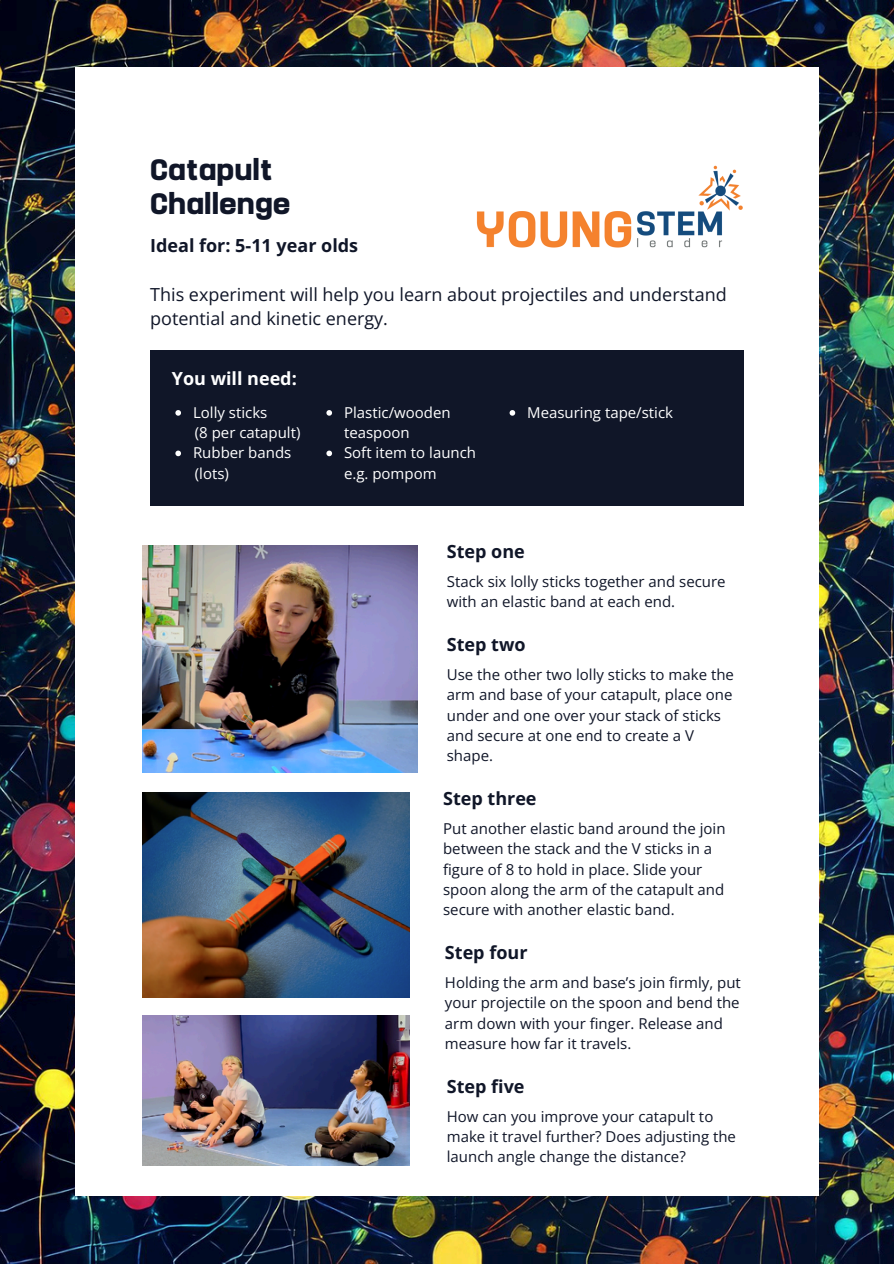
<style>
.page{position:relative;width:894px;height:1264px;background:#fff}
.page>*{position:absolute;margin:0;border:0;box-sizing:border-box;transform-origin:0 0}
.t1{font:700 29.4px/33.8px "Yoshida Sans";color:#101628}
.t2{font:18px/24.8px "Open Sans";color:#101628}
.t3{font:700 18px "Open Sans";color:#101628}
.t4{font:700 18px "Open Sans";color:#fff}
.t5{font:15px/20.2px "Open Sans";color:#101628}
.t6{font:15px/20.2px "Open Sans";color:#fff}
</style>
<div class="page">
<img style="left:0;top:0;width:893px;height:1263px">
<div style="left:75px;top:68px;width:743px;height:1127px;background:#fff"></div>
<img style="left:476px;top:165px;width:267px;height:83px">
<div style="left:150px;top:350px;width:593px;height:156px;background:#101628"></div>
<img style="left:143px;top:792px;width:266px;height:205px">
<img style="left:143px;top:1015px;width:266px;height:150px">
<img style="left:143px;top:545px;width:274px;height:227px">
<svg style="left:175px;top:410px;width:6px;height:5px"></svg>
<svg style="left:175px;top:450px;width:6px;height:6px"></svg>
<svg style="left:326px;top:410px;width:6px;height:5px"></svg>
<svg style="left:326px;top:450px;width:6px;height:6px"></svg>
<svg style="left:509px;top:410px;width:6px;height:5px"></svg>
<h2 class="t1" style="left:150px;top:151px;width:142px">Catapult<br>Challenge</h2>
<p class="t3" style="left:150px;top:233px;width:209px">Ideal for: 5-11 year olds</p>
<p class="t2" style="left:150px;top:281px;width:578px">This experiment will help you learn about projectiles and understand potential and kinetic energy.</p>
<p class="t4" style="left:172px;top:366px;width:126px">You will need:</p>
<p class="t6" style="left:193px;top:402px;width:76px">Lolly sticks</p>
<h2 class="t6" style="left:195px;top:422px;width:107px">(8 per catapult)</h2>
<p class="t6" style="left:193px;top:442px;width:100px">Rubber bands</p>
<h2 class="t6" style="left:195px;top:463px;width:36px">(lots)</h2>
<p class="t6" style="left:344px;top:402px;width:108px">Plastic/wooden teaspoon</p>
<h2 class="t6" style="left:344px;top:442px;width:133px">Soft item to launch e.g. pompom</h2>
<p class="t6" style="left:527px;top:402px;width:147px">Measuring tape/stick</p>
<p class="t3" style="left:446px;top:538px;width:79px">Step one</p>
<p class="t5" style="left:446px;top:571px;width:280px">Stack six lolly sticks together and secure with an elastic band at each end.</p>
<p class="t3" style="left:446px;top:631px;width:80px">Step two</p>
<p class="t5" style="left:446px;top:664px;width:288px">Use the other two lolly sticks to make the arm and base of your catapult, place one under and one over your stack of sticks and secure at one end to create a V shape.</p>
<p class="t3" style="left:443px;top:785px;width:95px">Step three</p>
<p class="t5" style="left:443px;top:818px;width:284px">Put another elastic band around the join between the stack and the V sticks in a figure of 8 to hold in place. Slide your spoon along the arm of the catapult and secure with another elastic band.</p>
<p class="t3" style="left:445px;top:939px;width:84px">Step four</p>
<h2 class="t5" style="left:445px;top:972px;width:297px">Holding the arm and base’s join firmly, put your projectile on the spoon and bend the arm down with your finger. Release and measure how far it travels.</h2>
<p class="t3" style="left:446px;top:1073px;width:79px">Step five</p>
<h2 class="t5" style="left:446px;top:1105px;width:290px">How can you improve your catapult to make it travel further? Does adjusting the launch angle change the distance?</h2>
</div>
